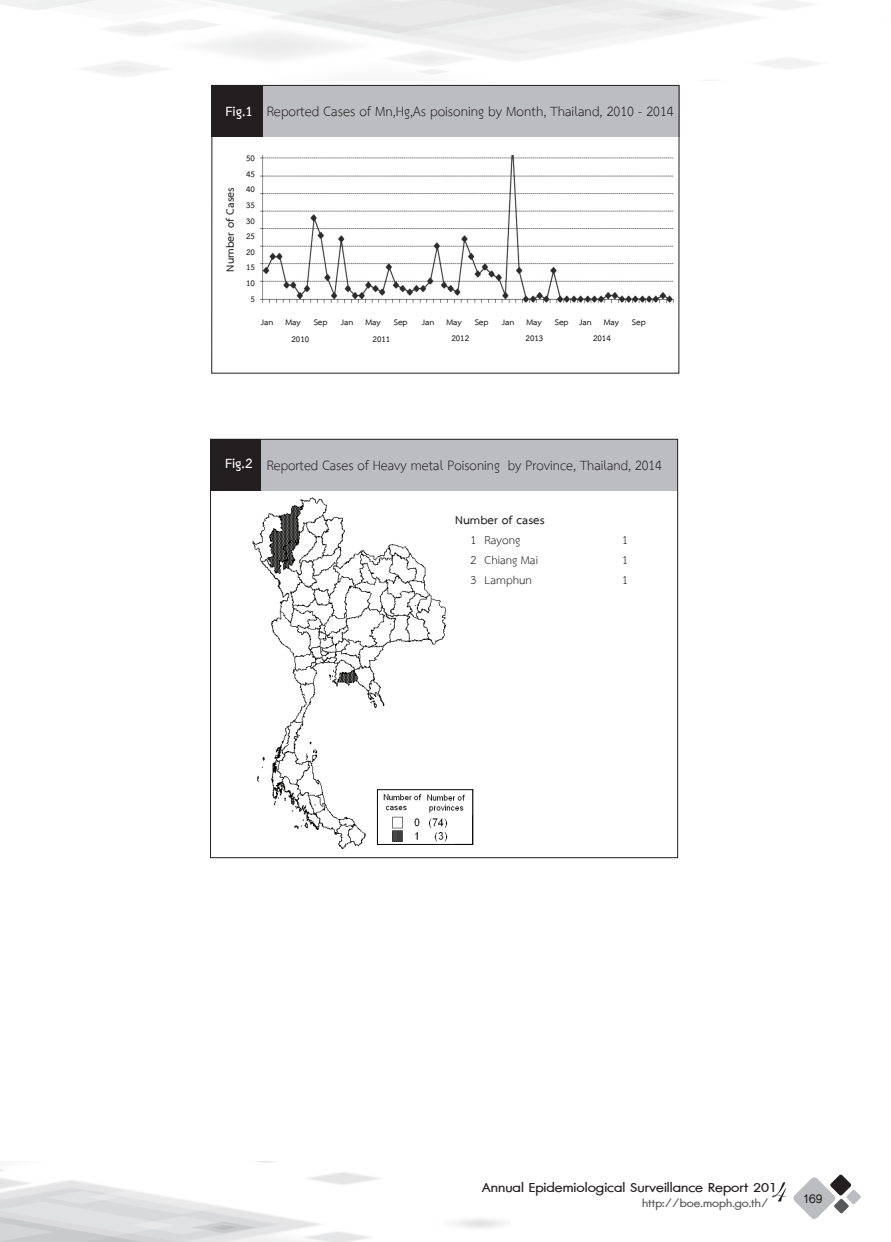
<style>
.page{position:relative;width:891px;height:1242px;background:#fff}
.page>*{position:absolute;margin:0;border:0;box-sizing:border-box;transform-origin:0 0}
.t1{font:19.5px "TH Sarabun PSK";color:#231f20;scale:.95 1}
.t2{font:19.5px "TH Sarabun PSK";color:#231f20}
.t3{font:700 19.5px "TH Sarabun PSK";color:#fff}
.t4{font:700 18px "TH Niramit AS";color:#231f20}
.t5{font:16.95px "DB Adman X";color:#231f20;scale:1.15 1}
.t6{font:16.5px "TH Sarabun PSK";color:#231f20}
.t7{font:700 16.5px "TH Sarabun PSK";color:#231f20}
.t8{font:700 15.3px "TH Sarabun PSK";color:#231f20}
.t9{font:14.4px "DB Adman X";color:#57585a;scale:1.15 1}
.t10{font:700 11.7px/15.6px "TH Sarabun PSK";color:#231f20;text-align:center}
.s1{font-weight:700;color:#fff}
</style>
<div class="page">
<svg style="left:0;top:0;width:820px;height:81px"></svg>
<svg style="left:793px;top:1174px;width:68px;height:45px"></svg>
<svg style="left:0;top:1161px;width:489px;height:81px"></svg>
<svg style="left:772px;top:1182px;width:14px;height:19px"></svg>
<div style="left:210px;top:439px;width:52px;height:51px;background:#231f20"></div>
<div style="left:262px;top:439px;width:416px;height:51px;background:#bcbdc0"></div>
<div style="left:212px;top:85px;width:51px;height:51px;background:#231f20"></div>
<div style="left:263px;top:85px;width:416px;height:51px;background:#bcbdc0"></div>
<div style="left:211px;top:85px;width:468px;height:289px;border:1px solid #231f20"></div>
<img style="left:259px;top:156px;width:415px;height:148px">
<img style="left:252px;top:497px;width:194px;height:352px">
<img style="left:381px;top:814px;width:67px;height:29px">
<img style="left:377px;top:786px;width:88px;height:28px">
<div style="left:377px;top:789px;width:96px;height:56px;border:1px solid #040503"></div>
<h1 class="t3" style="left:226px;top:100px;width:29px">Fig.1</h1>
<h1 class="t2" style="left:267px;top:100px;width:408px">Reported Cases of Mn,Hg,As poisoning by Month, Thailand, 2010 - 2014</h1>
<h3 class="t8" style="left:221px;top:272px;width:86px;rotate:-90deg">Number of Cases</h3>
<p class="t10" style="left:246px;top:151px;width:10px">50<br>45<br>40<br>35<br>30<br>25<br>20<br>15<br>10<br>5</p>
<p class="t10" style="left:292px;top:314px;width:356px;line-height:17.2px;text-align:left;text-indent:-31px">Jan May Sep Jan May Sep Jan May Sep Jan May Sep Jan May Sep<br>2010</p>
<p class="t10" style="left:373px;top:332px;width:19px">2011</p>
<p class="t10" style="left:451px;top:331px;width:19px">2012</p>
<p class="t10" style="left:526px;top:331px;width:19px">2013</p>
<p class="t10" style="left:593px;top:331px;width:19px">2014</p>
<h1 class="t1" style="left:225px;top:454px;width:462px"><span class="s1">Fig.2</span> Reported Cases of Heavy metal Poisoning by Province, Thailand, 2014</h1>
<h3 class="t7" style="left:455px;top:510px;width:91px">Number of cases</h3>
<h3 class="t6" style="left:470px;top:530px;width:51px">1 Rayong</h3>
<h3 class="t6" style="left:622px;top:530px;width:7px">1</h3>
<h3 class="t6" style="left:470px;top:550px;width:69px">2 Chiang Mai</h3>
<h3 class="t6" style="left:622px;top:550px;width:7px">1</h3>
<h3 class="t6" style="left:470px;top:570px;width:63px">3 Lamphun</h3>
<h3 class="t6" style="left:622px;top:570px;width:7px">1</h3>
<h3 class="t5" style="left:482px;top:1178px;width:258px">Annual Epidemiological Surveillance Report 201</h3>
<p class="t9" style="left:642px;top:1195px;width:112px">http://boe.moph.go.th/</p>
<h2 class="t4" style="left:803px;top:1186px;width:21px">169</h2>
</div>
